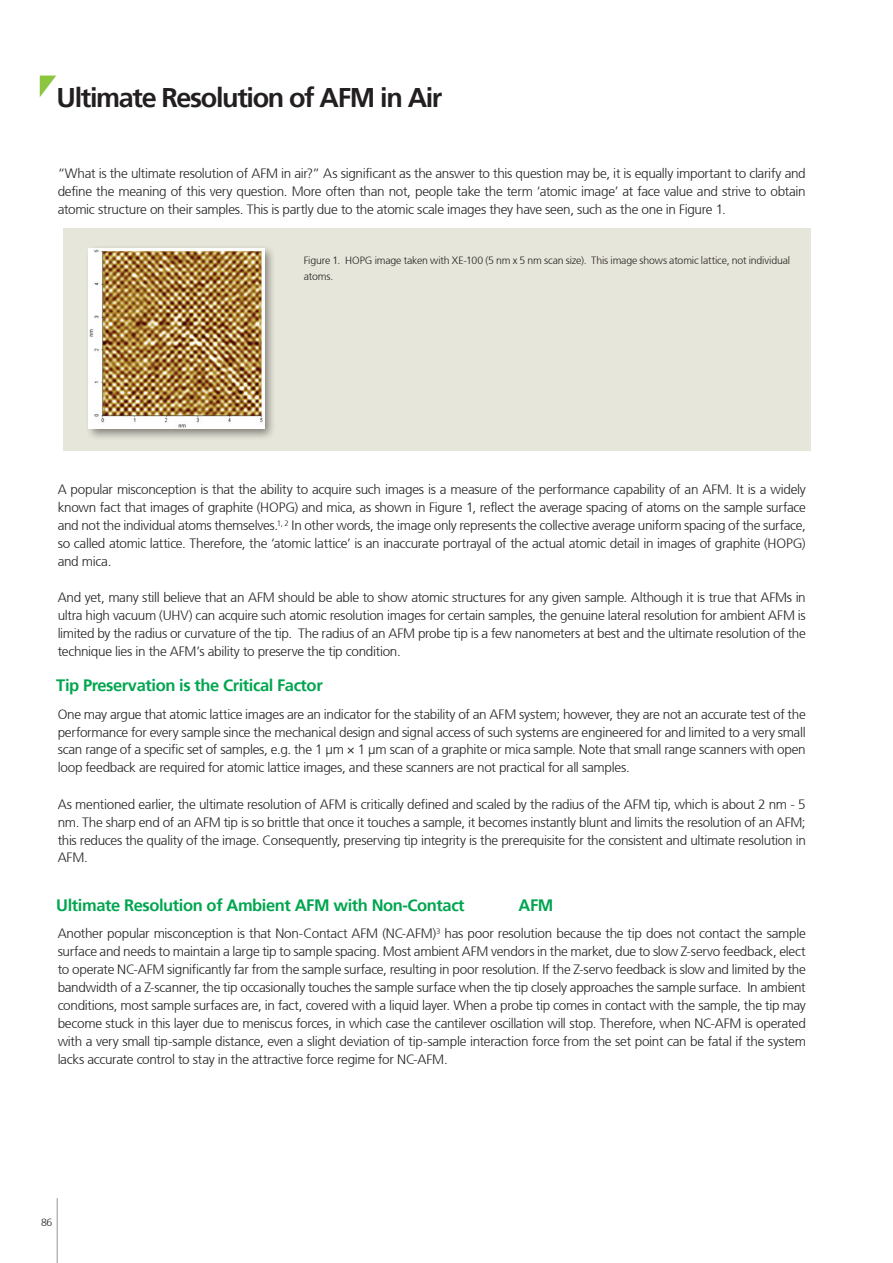
<style>
.page{position:relative;width:893px;height:1263px;background:#fff}
.page>*{position:absolute;margin:0;border:0;box-sizing:border-box;transform-origin:0 0}
.t1{font:700 27px "Frutiger 65";letter-spacing:-.05em;color:#231f20}
.t2{font:700 16.5px "Frutiger 65";letter-spacing:-.025em;color:#00a54f}
.t3{font:300 13.5px/18px "Frutiger 45";letter-spacing:-.02em;color:#231f20;text-align:justify}
.t4{font:300 10.5px/16.5px "Frutiger 45";letter-spacing:-.015em;color:#231f20}
</style>
<div class="page">
<hr style="left:57px;top:1198px;width:1px;height:65px;background:#939598">
<div style="left:64px;top:229px;width:747px;height:222px;background:#e7e6da"></div>
<div style="left:85px;top:244px;width:192px;height:198px;background:#231f20;opacity:.5"></div>
<svg style="left:40px;top:76px;width:16px;height:21px"></svg>
<img style="left:89px;top:248px;width:175px;height:181px">
<h1 class="t1" style="left:57px;top:81px;width:387px">Ultimate Resolution of AFM in Air</h1>
<p class="t3" style="left:58px;top:164px;width:750px">“What is the ultimate resolution of AFM in air?” As significant as the answer to this question may be, it is equally important to clarify and define the meaning of this very question. More often than not, people take the term ‘atomic image’ at face value and strive to obtain atomic structure on their samples. This is partly due to the atomic scale images they have seen, such as the one in Figure 1.</p>
<p class="t4" style="left:304px;top:252px;width:488px">Figure 1. HOPG image taken with XE-100 (5 nm x 5 nm scan size). This image shows atomic lattice, not individual atoms.</p>
<p class="t3" style="left:58px;top:481px;width:750px">A popular misconception is that the ability to acquire such images is a measure of the performance capability of an AFM. It is a widely known fact that images of graphite (HOPG) and mica, as shown in Figure 1, reflect the average spacing of atoms on the sample surface and not the individual atoms themselves.<sup>1,</sup> <sup>2</sup> In other words, the image only represents the collective average uniform spacing of the surface, so called atomic lattice. Therefore, the ‘atomic lattice’ is an inaccurate portrayal of the actual atomic detail in images of graphite (HOPG) and mica.</p>
<p class="t3" style="left:58px;top:589px;width:750px">And yet, many still believe that an AFM should be able to show atomic structures for any given sample. Although it is true that AFMs in ultra high vacuum (UHV) can acquire such atomic resolution images for certain samples, the genuine lateral resolution for ambient AFM is limited by the radius or curvature of the tip. The radius of an AFM probe tip is a few nanometers at best and the ultimate resolution of the technique lies in the AFM’s ability to preserve the tip condition.</p>
<p class="t2" style="left:56px;top:676px;width:268px">Tip Preservation is the Critical Factor</p>
<p class="t3" style="left:58px;top:705px;width:750px">One may argue that atomic lattice images are an indicator for the stability of an AFM system; however, they are not an accurate test of the performance for every sample since the mechanical design and signal access of such systems are engineered for and limited to a very small scan range of a specific set of samples, e.g. the 1 μm × 1 μm scan of a graphite or mica sample. Note that small range scanners with open loop feedback are required for atomic lattice images, and these scanners are not practical for all samples.</p>
<p class="t3" style="left:58px;top:795px;width:750px">As mentioned earlier, the ultimate resolution of AFM is critically defined and scaled by the radius of the AFM tip, which is about 2 nm - 5 nm. The sharp end of an AFM tip is so brittle that once it touches a sample, it becomes instantly blunt and limits the resolution of an AFM; this reduces the quality of the image. Consequently, preserving tip integrity is the prerequisite for the consistent and ultimate resolution in AFM.</p>
<p class="t2" style="left:56px;top:895px;width:410px">Ultimate Resolution of Ambient AFM with Non-Contact</p>
<p class="t2" style="left:519px;top:895px;width:36px">AFM</p>
<p class="t3" style="left:58px;top:925px;width:750px">Another popular misconception is that Non-Contact AFM (NC-AFM)<sup>3</sup> has poor resolution because the tip does not contact the sample surface and needs to maintain a large tip to sample spacing. Most ambient AFM vendors in the market, due to slow Z-servo feedback, elect to operate NC-AFM significantly far from the sample surface, resulting in poor resolution. If the Z-servo feedback is slow and limited by the bandwidth of a Z-scanner, the tip occasionally touches the sample surface when the tip closely approaches the sample surface. In ambient conditions, most sample surfaces are, in fact, covered with a liquid layer. When a probe tip comes in contact with the sample, the tip may become stuck in this layer due to meniscus forces, in which case the cantilever oscillation will stop. Therefore, when NC-AFM is operated with a very small tip-sample distance, even a slight deviation of tip-sample interaction force from the set point can be fatal if the system lacks accurate control to stay in the attractive force regime for NC-AFM.</p>
<p class="t4" style="left:41px;top:1214px;width:13px">86</p>
</div>
